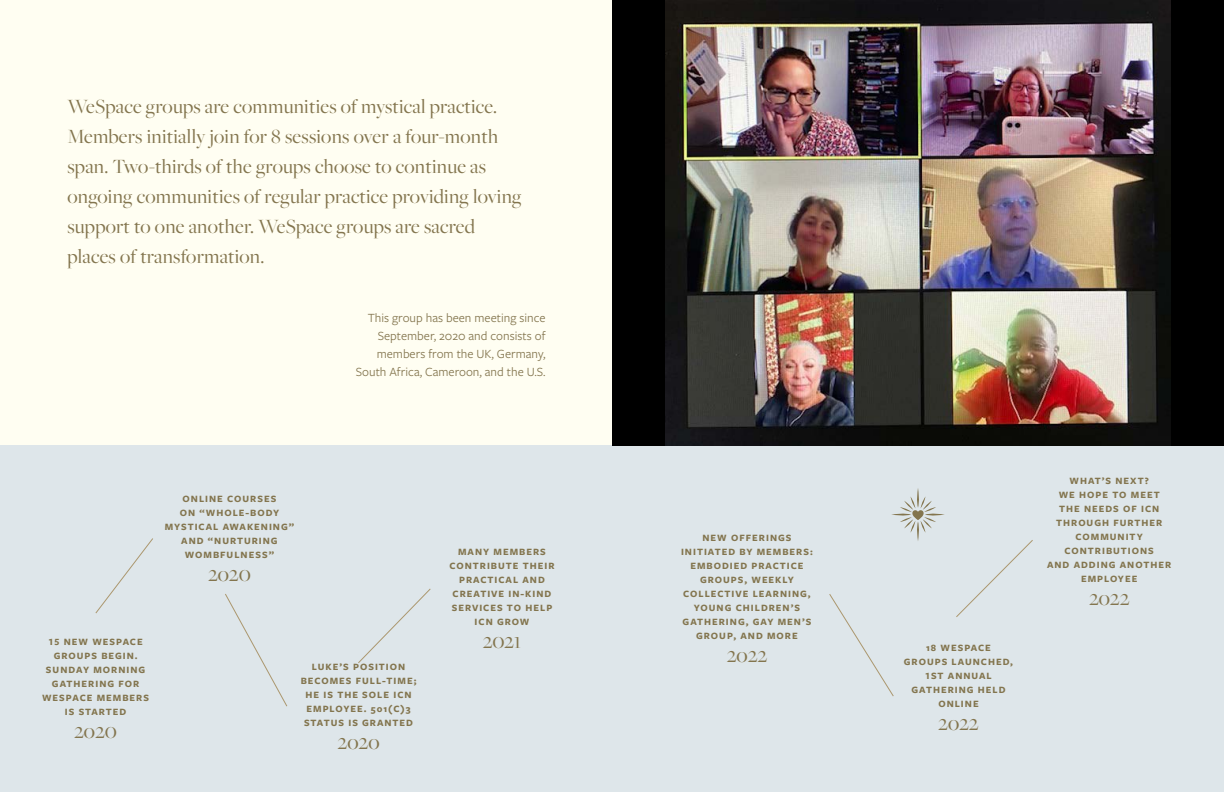
<style>
.page{position:relative;width:1224px;height:792px;background:#fff}
.page>*{position:absolute;margin:0;border:0;box-sizing:border-box;transform-origin:0 0}
.t1{font:23px "Freight Big Pro";color:#83754e}
.t2{font:21px/30px "Freight Big Pro";letter-spacing:.01em;color:#83754e}
.t3{font:13px/18px "Freight Sans Pro";color:#83754e;text-align:right}
.t4{font:700 10px/14px "Freight Sans Pro";letter-spacing:.1em;color:#83754e;text-align:center}
</style>
<div class="page">
<div style="left:0;top:0;width:1224px;height:446px;background:#fffef2"></div>
<div style="left:0;top:446px;width:1224px;height:346px;background:#dee6ea"></div>
<svg style="left:891px;top:488px;width:54px;height:53px"></svg>
<svg style="left:225px;top:594px;width:63px;height:113px"></svg>
<svg style="left:95px;top:538px;width:58px;height:76px"></svg>
<svg style="left:358px;top:588px;width:73px;height:75px"></svg>
<svg style="left:956px;top:540px;width:77px;height:77px"></svg>
<svg style="left:829px;top:594px;width:65px;height:102px"></svg>
<div style="left:612px;top:0;width:612px;height:446px;background:#000"></div>
<img style="left:665px;top:0;width:506px;height:446px">
<p class="t2" style="left:68px;top:91px;width:456px">WeSpace groups are communities of mystical practice.<br>Members initially join for 8 sessions over a four-month span. Two-thirds of the groups choose to continue as ongoing communities of regular practice providing loving support to one another. WeSpace groups are sacred places of transformation.</p>
<h3 class="t3" style="left:356px;top:309px;width:191px">This group has been meeting since<br>September, 2020 and consists of members from the UK, Germany,<br>South Africa, Cameroon, and the U.S.</h3>
<p class="t4" style="left:165px;top:492px;width:131px">ONLINE COURSES<br>ON “WHOLE-BODY<br>MYSTICAL AWAKENING”<br>AND “NURTURING<br>WOMBFULNESS”</p>
<h1 class="t1" style="left:208px;top:559px;width:44px">2o20</h1>
<p class="t4" style="left:42px;top:634px;width:109px">15 NEW WESPACE<br>GROUPS BEGIN.<br>SUNDAY MORNING<br>GATHERING FOR<br>WESPACE MEMBERS<br>IS STARTED</p>
<h1 class="t1" style="left:74px;top:715px;width:44px">2o20</h1>
<p class="t4" style="left:301px;top:659px;width:117px">LUKE’S POSITION<br>BECOMES FULL-TIME;<br>HE IS THE SOLE ICN<br>EMPLOYEE. 501(C)3<br>STATUS IS GRANTED</p>
<h1 class="t1" style="left:338px;top:727px;width:43px">2o2o</h1>
<p class="t4" style="left:449px;top:544px;width:107px">MANY MEMBERS<br>CONTRIBUTE THEIR<br>PRACTICAL AND<br>CREATIVE IN-KIND<br>SERVICES TO HELP<br>ICN GROW</p>
<h1 class="t1" style="left:483px;top:625px;width:40px">2021</h1>
<p class="t4" style="left:681px;top:530px;width:133px">NEW OFFERINGS<br>INITIATED BY MEMBERS:<br>EMBODIED PRACTICE<br>GROUPS, WEEKLY<br>COLLECTIVE LEARNING,<br>YOUNG CHILDREN’S<br>GATHERING, GAY MEN’S<br>GROUP, AND MORE</p>
<h1 class="t1" style="left:727px;top:639px;width:42px">2o22</h1>
<p class="t4" style="left:904px;top:641px;width:111px">18 WESPACE<br>GROUPS LAUNCHED,<br>1ST ANNUAL<br>GATHERING HELD<br>ONLINE</p>
<h1 class="t1" style="left:938px;top:708px;width:42px">2o22</h1>
<p class="t4" style="left:1047px;top:474px;width:126px">WHAT’S NEXT?<br>WE HOPE TO MEET<br>THE NEEDS OF ICN<br>THROUGH FURTHER<br>COMMUNITY<br>CONTRIBUTIONS<br>AND ADDING ANOTHER<br>EMPLOYEE</p>
<h1 class="t1" style="left:1089px;top:583px;width:42px">2o22</h1>
</div>
